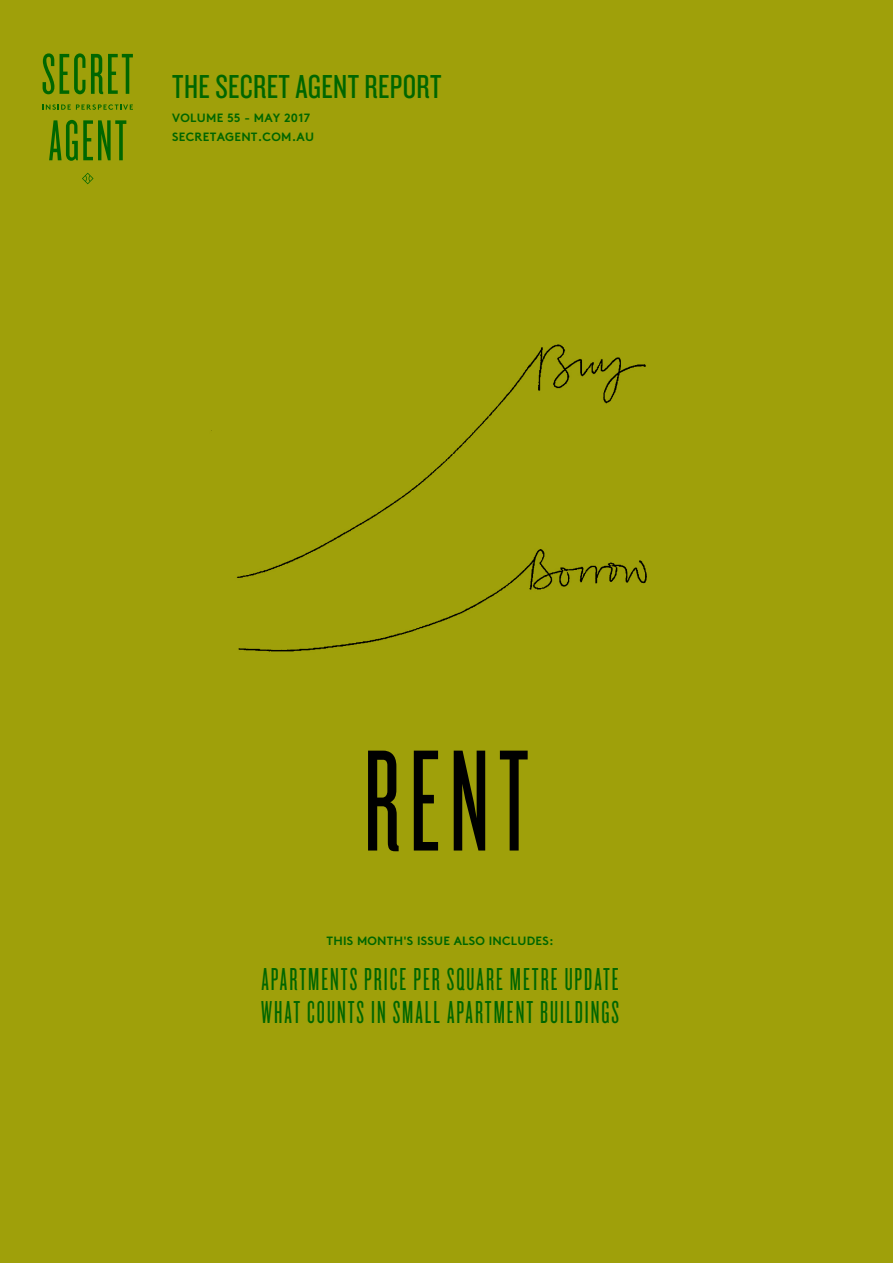
<style>
.page{position:relative;width:893px;height:1263px;background:#9fa00a}
.page>*{position:absolute;margin:0;border:0;box-sizing:border-box;transform-origin:0 0}
.t1{font:150px "Knockout HTF26 Junior Flyweight";color:#000}
.t2{font:34.5px "Knockout HTF28 Junior Featherwt";letter-spacing:.01em;color:#060}
.t3{font:33px/33px "Knockout HTF26 Junior Flyweight";letter-spacing:.06em;color:#060}
.t4{font:700 12px/19.5px "AS Brown Pro";letter-spacing:.02em;color:#060}
</style>
<div class="page">
<svg style="left:82px;top:173px;width:12px;height:11px"></svg>
<svg style="left:43px;top:53px;width:11px;height:41px"></svg>
<svg style="left:60px;top:53px;width:25px;height:41px"></svg>
<svg style="left:91px;top:54px;width:42px;height:40px;background:#5e8805"></svg>
<svg style="left:49px;top:120px;width:77px;height:41px;background:#5f8905"></svg>
<svg style="left:43px;top:104px;width:90px;height:6px"></svg>
<div style="left:206px;top:324px;width:483px;height:358px;background:#9fa00a"></div>
<p class="t2" style="left:172px;top:69px;width:271px">THE SECRET AGENT REPORT</p>
<p class="t4" style="left:172px;top:107px;width:143px">VOLUME 55 - MAY 2017<br>SECRETAGENT.COM.AU</p>
<h1 class="t1" style="left:364px;top:729px;width:167px">RENT</h1>
<p class="t4" style="left:327px;top:930px;width:229px">THIS MONTH'S ISSUE ALSO INCLUDES:</p>
<p class="t3" style="left:261px;top:964px;width:359px">APARTMENTS PRICE PER SQUARE METRE UPDATE<br>WHAT COUNTS IN SMALL APARTMENT BUILDINGS</p>
</div>
